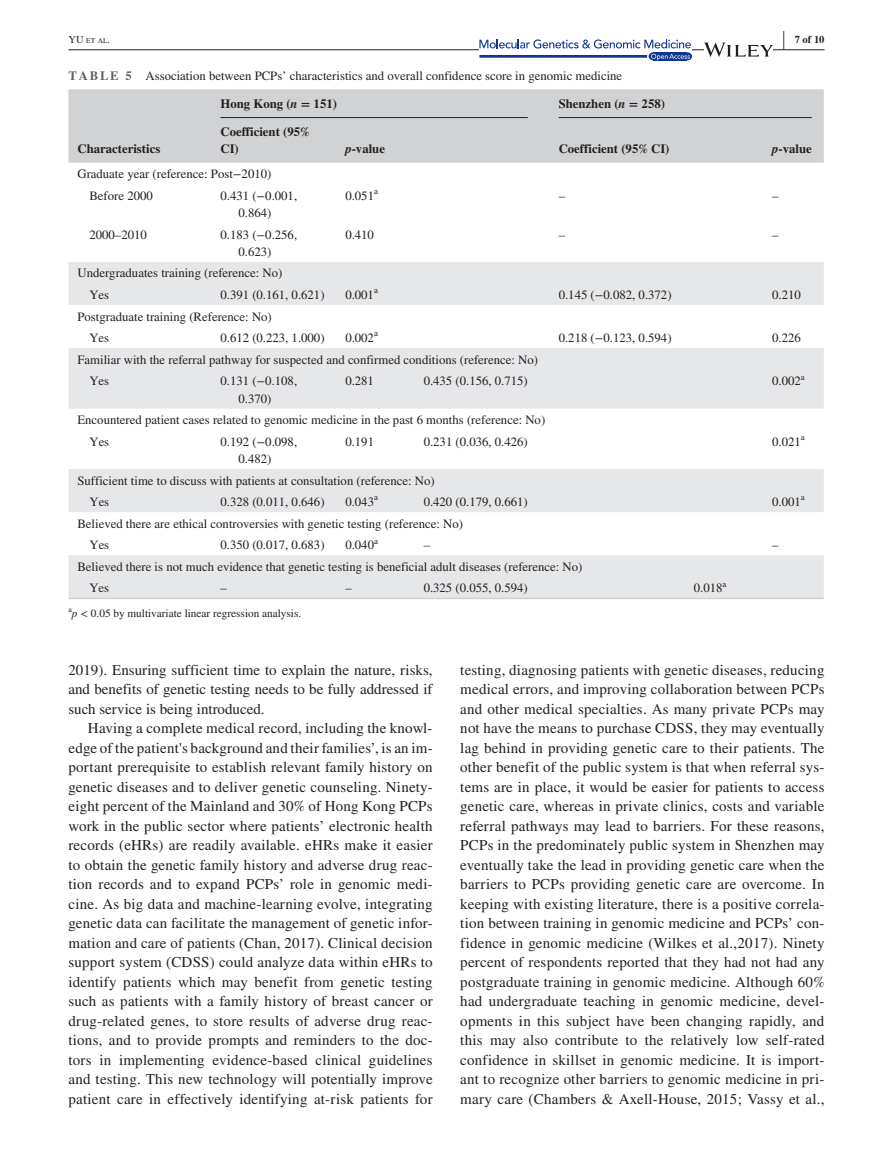
<style>
.page{position:relative;width:893px;height:1174px;background:#fff}
.page>*{position:absolute;margin:0;border:0;box-sizing:border-box;transform-origin:0 0}
.t1{font:700 25.95px "STIX";color:#231f20;scale:.36 1}
.t2{font:15px/19.5px "STIX";letter-spacing:.015em;color:#231f20;text-align:justify}
.t3{font:12.75px/21.6px "STIX";color:#231f20}
.t4{font:700 12.75px/17.2px "STIX";color:#231f20}
.t5{font:11.25px "STIX";color:#231f20}
.t6{font:700 10.5px "STIX";color:#231f20}
.t7{font:7.8px "STIX";color:#231f20}
.t8{font:7.35px "STIX";color:#231f20}
.s1{font-size:10.5px}
.s2{font-weight:700;color:#636366}
.s3{font-style:italic}
</style>
<div class="page">
<hr style="left:68px;top:49px;width:756px;height:1px;background:#231f20">
<svg style="left:479px;top:39px;width:212px;height:21px"></svg>
<svg style="left:704px;top:43px;width:69px;height:14px"></svg>
<div style="left:68px;top:89px;width:756px;height:74px;background:#d1d2d4"></div>
<svg style="left:68px;top:262px;width:756px;height:335px;fill:#e6e7e9"></svg>
<hr style="left:68px;top:597px;width:143px;height:2px;background:#d1d2d4">
<hr style="left:211px;top:597px;width:125px;height:2px;background:#d1d2d4">
<hr style="left:336px;top:597px;width:79px;height:2px;background:#d1d2d4">
<hr style="left:415px;top:597px;width:135px;height:2px;background:#d1d2d4">
<hr style="left:550px;top:597px;width:135px;height:2px;background:#d1d2d4">
<hr style="left:685px;top:597px;width:78px;height:2px;background:#d1d2d4">
<hr style="left:763px;top:597px;width:61px;height:2px;background:#d1d2d4">
<hr style="left:220px;top:117px;width:308px;height:1px;background:#231f20">
<hr style="left:559px;top:117px;width:253px;height:1px;background:#231f20">
<h1 class="t1" style="left:783px;top:24px;width:7px">|</h1>
<p class="t8" style="left:68px;top:35px;width:43px"><span class="s1">YU</span> et al<span class="s1">.</span></p>
<p class="t6" style="left:795px;top:33px;width:31px">7 of 10</p>
<p class="t3" style="left:68px;top:65px;width:555px"><span class="s2">TABLE 5</span> Association between PCPs’ characteristics and overall confidence score in genomic medicine</p>
<p class="t4" style="left:77px;top:140px;width:84px">Characteristics</p>
<p class="t4" style="left:220px;top:95px;width:118px">Hong Kong (<span class="s3">n</span> = 151)</p>
<p class="t4" style="left:559px;top:95px;width:108px">Shenzhen (<span class="s3">n</span> = 258)</p>
<p class="t4" style="left:220px;top:123px;width:91px">Coefficient (95%<br>CI)</p>
<p class="t4" style="left:345px;top:140px;width:41px"><span class="s3">p</span>-value</p>
<p class="t4" style="left:559px;top:140px;width:112px">Coefficient (95% CI)</p>
<p class="t4" style="left:772px;top:140px;width:41px"><span class="s3">p</span>-value</p>
<p class="t3" style="left:89px;top:164px;width:183px;text-indent:-12px">Graduate year (reference: Post−2010)<br>Before 2000</p>
<p class="t3" style="left:238px;top:188px;width:60px;line-height:17.2px;text-indent:-18px">0.431 (−0.001,<br>0.864)</p>
<p class="t3" style="left:345px;top:186px;width:34px">0.051<sup>a</sup></p>
<p class="t3" style="left:559px;top:186px;width:8px">–</p>
<p class="t3" style="left:772px;top:186px;width:8px">–</p>
<p class="t3" style="left:89px;top:224px;width:59px">2000–2010</p>
<p class="t3" style="left:238px;top:227px;width:60px;line-height:17.2px;text-indent:-18px">0.183 (−0.256,<br>0.623)</p>
<p class="t3" style="left:345px;top:224px;width:30px">0.410</p>
<p class="t3" style="left:559px;top:224px;width:8px">–</p>
<p class="t3" style="left:772px;top:224px;width:8px">–</p>
<p class="t3" style="left:89px;top:263px;width:194px;text-indent:-12px">Undergraduates training (reference: No)<br>Yes</p>
<p class="t3" style="left:220px;top:285px;width:106px">0.391 (0.161, 0.621)</p>
<p class="t3" style="left:345px;top:285px;width:34px">0.001<sup>a</sup></p>
<p class="t3" style="left:559px;top:285px;width:114px">0.145 (−0.082, 0.372)</p>
<p class="t3" style="left:772px;top:285px;width:30px">0.210</p>
<p class="t3" style="left:89px;top:306px;width:184px;text-indent:-12px">Postgraduate training (Reference: No)<br>Yes</p>
<p class="t3" style="left:220px;top:328px;width:106px">0.612 (0.223, 1.000)</p>
<p class="t3" style="left:345px;top:328px;width:34px">0.002<sup>a</sup></p>
<p class="t3" style="left:559px;top:328px;width:114px">0.218 (−0.123, 0.594)</p>
<p class="t3" style="left:772px;top:328px;width:30px">0.226</p>
<p class="t3" style="left:89px;top:349px;width:450px;text-indent:-12px">Familiar with the referral pathway for suspected and confirmed conditions (reference: No)<br>Yes</p>
<p class="t3" style="left:238px;top:373px;width:60px;line-height:17.2px;text-indent:-18px">0.131 (−0.108,<br>0.370)</p>
<p class="t3" style="left:345px;top:371px;width:30px">0.281</p>
<p class="t3" style="left:424px;top:371px;width:106px">0.435 (0.156, 0.715)</p>
<p class="t3" style="left:772px;top:371px;width:34px">0.002<sup>a</sup></p>
<p class="t3" style="left:89px;top:410px;width:457px;text-indent:-12px">Encountered patient cases related to genomic medicine in the past 6 months (reference: No)<br>Yes</p>
<p class="t3" style="left:238px;top:434px;width:60px;line-height:17.2px;text-indent:-18px">0.192 (−0.098,<br>0.482)</p>
<p class="t3" style="left:345px;top:431px;width:30px">0.191</p>
<p class="t3" style="left:424px;top:431px;width:106px">0.231 (0.036, 0.426)</p>
<p class="t3" style="left:772px;top:431px;width:34px">0.021<sup>a</sup></p>
<p class="t3" style="left:89px;top:470px;width:347px;text-indent:-12px">Sufficient time to discuss with patients at consultation (reference: No)<br>Yes</p>
<p class="t3" style="left:220px;top:492px;width:106px">0.328 (0.011, 0.646)</p>
<p class="t3" style="left:345px;top:492px;width:34px">0.043<sup>a</sup></p>
<p class="t3" style="left:424px;top:492px;width:106px">0.420 (0.179, 0.661)</p>
<p class="t3" style="left:772px;top:492px;width:34px">0.001<sup>a</sup></p>
<p class="t3" style="left:89px;top:513px;width:375px;text-indent:-12px">Believed there are ethical controversies with genetic testing (reference: No)<br>Yes</p>
<p class="t3" style="left:220px;top:535px;width:106px">0.350 (0.017, 0.683)</p>
<p class="t3" style="left:345px;top:535px;width:34px">0.040<sup>a</sup></p>
<p class="t3" style="left:424px;top:535px;width:8px">–</p>
<p class="t3" style="left:772px;top:535px;width:8px">–</p>
<p class="t3" style="left:89px;top:556px;width:494px;text-indent:-12px">Believed there is not much evidence that genetic testing is beneficial adult diseases (reference: No)<br>Yes</p>
<p class="t3" style="left:220px;top:578px;width:8px">–</p>
<p class="t3" style="left:345px;top:578px;width:8px">–</p>
<p class="t3" style="left:424px;top:578px;width:106px">0.325 (0.055, 0.594)</p>
<p class="t3" style="left:694px;top:578px;width:34px">0.018<sup>a</sup></p>
<p class="t7" style="left:68px;top:604px;width:5px">a</p>
<p class="t5" style="left:72px;top:605px;width:231px"><span class="s3">p</span> &lt; 0.05 by multivariate linear regression analysis.</p>
<p class="t2" style="left:68px;top:661px;width:366px">2019). Ensuring sufficient time to explain the nature, risks, and benefits of genetic testing needs to be fully addressed if such service is being introduced.</p>
<p class="t2" style="left:68px;top:719px;width:366px;text-indent:20px">Having a complete medical record, including the knowl&shy;edge of the patient's background and their families’, is an im&shy;portant prerequisite to establish relevant family history on genetic diseases and to deliver genetic counseling. Ninety&shy;eight percent of the Mainland and 30% of Hong Kong PCPs work in the public sector where patients’ electronic health records (eHRs) are readily available. eHRs make it easier to obtain the genetic family history and adverse drug reac&shy;tion records and to expand PCPs’ role in genomic medi&shy;cine. As big data and machine-learning evolve, integrating genetic data can facilitate the management of genetic infor&shy;mation and care of patients (Chan, 2017). Clinical decision support system (CDSS) could analyze data within eHRs to identify patients which may benefit from genetic testing such as patients with a family history of breast cancer or drug-related genes, to store results of adverse drug reac&shy;tions, and to provide prompts and reminders to the doc&shy;tors in implementing evidence-based clinical guidelines and testing. This new technology will potentially improve patient care in effectively identifying at-risk patients for</p>
<p class="t2" style="left:460px;top:661px;width:366px">testing, diagnosing patients with genetic diseases, reducing medical errors, and improving collaboration between PCPs and other medical specialties. As many private PCPs may not have the means to purchase CDSS, they may eventually lag behind in providing genetic care to their patients. The other benefit of the public system is that when referral sys&shy;tems are in place, it would be easier for patients to access genetic care, whereas in private clinics, costs and variable referral pathways may lead to barriers. For these reasons, PCPs in the predominately public system in Shenzhen may eventually take the lead in providing genetic care when the barriers to PCPs providing genetic care are overcome. In keeping with existing literature, there is a positive correla&shy;tion between training in genomic medicine and PCPs’ con&shy;fidence in genomic medicine (Wilkes et al.,2017). Ninety percent of respondents reported that they had not had any postgraduate training in genomic medicine. Although 60% had undergraduate teaching in genomic medicine, devel&shy;opments in this subject have been changing rapidly, and this may also contribute to the relatively low self-rated confidence in skillset in genomic medicine. It is import&shy;ant to recognize other barriers to genomic medicine in pri&shy;mary care (Chambers &amp; Axell-House, 2015; Vassy et al.,</p>
</div>
